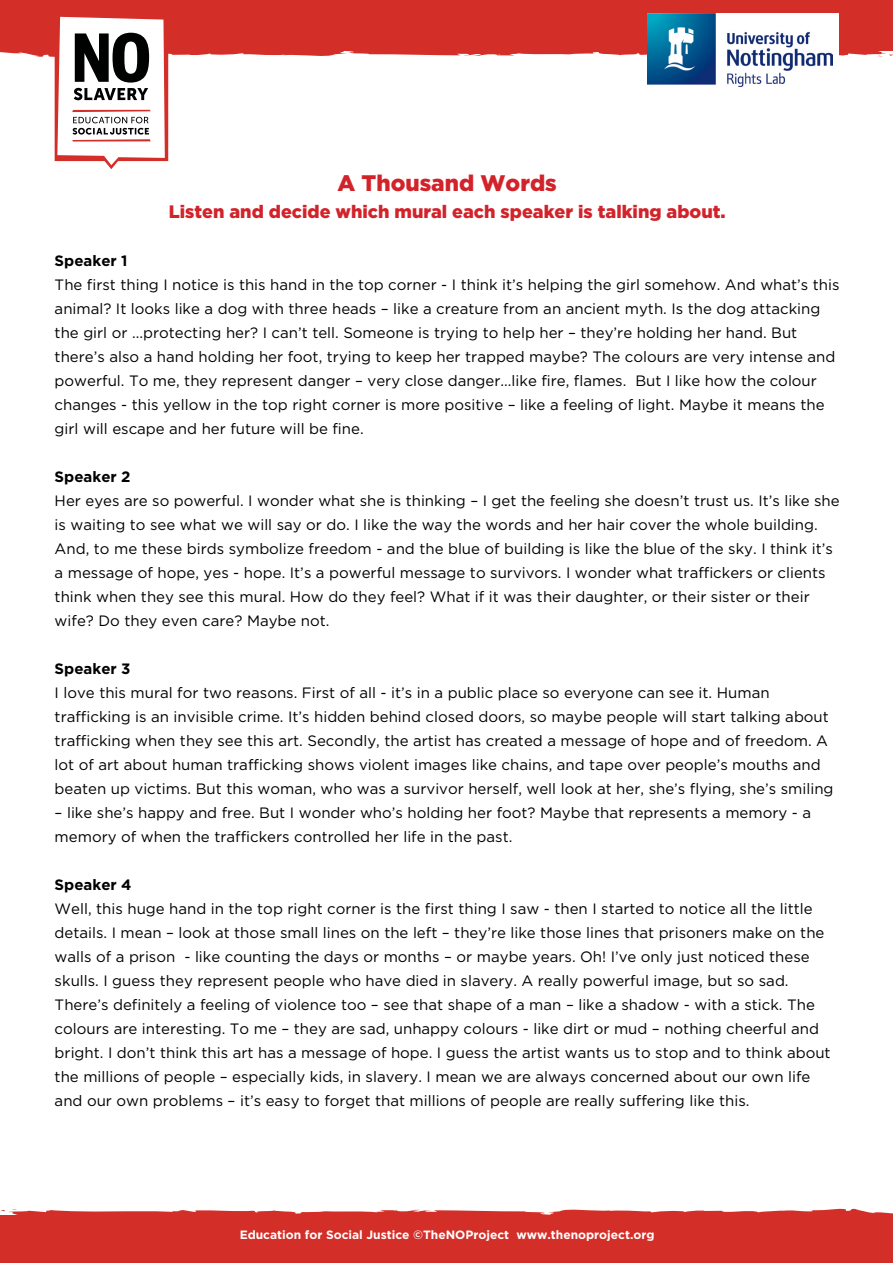
<style>
.page{position:relative;width:893px;height:1263px;background:#fff}
.page>*{position:absolute;margin:0;border:0;box-sizing:border-box;transform-origin:0 0}
.t1{font:900 22.5px "Gotham";color:#d2232a}
.t2{font:900 18px "Gotham";color:#d2232a}
.t3{font:15px/24px "Gotham";color:#000}
.t4{font:700 15px "Gotham";color:#000}
.t5{font:700 12px "Gotham";color:#fff}
</style>
<div class="page">
<svg style="left:0;top:30px;width:888px;height:28px;background:#d84943"></svg>
<svg style="left:247px;top:44px;width:6px;height:2px"></svg>
<div style="left:0;top:0;width:893px;height:30px;background:#d32e27"></div>
<svg style="left:43px;top:16px;width:125px;height:153px"></svg>
<svg style="left:7px;top:1208px;width:886px;height:27px;background:#d84640"></svg>
<svg style="left:695px;top:1221px;width:10px;height:2px"></svg>
<div style="left:1px;top:1235px;width:892px;height:28px;background:#d32e27"></div>
<div style="left:647px;top:13px;width:192px;height:78px;background:#fff"></div>
<img style="left:647px;top:13px;width:185px;height:74px">
<h1 class="t1" style="left:337px;top:170px;width:221px">A Thousand Words</h1>
<p class="t2" style="left:169px;top:201px;width:558px">Listen and decide which mural each speaker is talking about.</p>
<p class="t4" style="left:55px;top:252px;width:74px">Speaker 1</p>
<p class="t3" style="left:55px;top:272px;width:786px">The first thing I notice is this hand in the top corner - I think it’s helping the girl somehow. And what’s this animal? It looks like a dog with three heads – like a creature from an ancient myth. Is the dog attacking the girl or ...protecting her? I can’t tell. Someone is trying to help her – they’re holding her hand. But there’s also a hand holding her foot, trying to keep her trapped maybe? The colours are very intense and powerful. To me, they represent danger – very close danger...like fire, flames. But I like how the colour changes - this yellow in the top right corner is more positive – like a feeling of light. Maybe it means the girl will escape and her future will be fine.</p>
<p class="t4" style="left:55px;top:468px;width:77px">Speaker 2</p>
<p class="t3" style="left:55px;top:488px;width:787px">Her eyes are so powerful. I wonder what she is thinking – I get the feeling she doesn’t trust us. It’s like she is waiting to see what we will say or do. I like the way the words and her hair cover the whole building.<br>And, to me these birds symbolize freedom - and the blue of building is like the blue of the sky. I think it’s a message of hope, yes - hope. It’s a powerful message to survivors. I wonder what traffickers or clients think when they see this mural. How do they feel? What if it was their daughter, or their sister or their wife? Do they even care? Maybe not.</p>
<p class="t4" style="left:55px;top:660px;width:77px">Speaker 3</p>
<p class="t3" style="left:55px;top:680px;width:780px">I love this mural for two reasons. First of all - it’s in a public place so everyone can see it. Human trafficking is an invisible crime. It’s hidden behind closed doors, so maybe people will start talking about trafficking when they see this art. Secondly, the artist has created a message of hope and of freedom. A lot of art about human trafficking shows violent images like chains, and tape over people’s mouths and beaten up victims. But this woman, who was a survivor herself, well look at her, she’s flying, she’s smiling</p>
<p class="t3" style="left:55px;top:800px;width:758px">– like she’s happy and free. But I wonder who’s holding her foot? Maybe that represents a memory - a memory of when the traffickers controlled her life in the past.</p>
<p class="t4" style="left:55px;top:876px;width:78px">Speaker 4</p>
<p class="t3" style="left:55px;top:896px;width:777px">Well, this huge hand in the top right corner is the first thing I saw - then I started to notice all the little details. I mean – look at those small lines on the left – they’re like those lines that prisoners make on the walls of a prison - like counting the days or months – or maybe years. Oh! I’ve only just noticed these skulls. I guess they represent people who have died in slavery. A really powerful image, but so sad.<br>There’s definitely a feeling of violence too – see that shape of a man – like a shadow - with a stick. The colours are interesting. To me – they are sad, unhappy colours - like dirt or mud – nothing cheerful and bright. I don’t think this art has a message of hope. I guess the artist wants us to stop and to think about the millions of people – especially kids, in slavery. I mean we are always concerned about our own life and our own problems – it’s easy to forget that millions of people are really suffering like this.</p>
<p class="t5" style="left:240px;top:1228px;width:416px">Education for Social Justice ©TheNOProject www.thenoproject.org</p>
</div>
